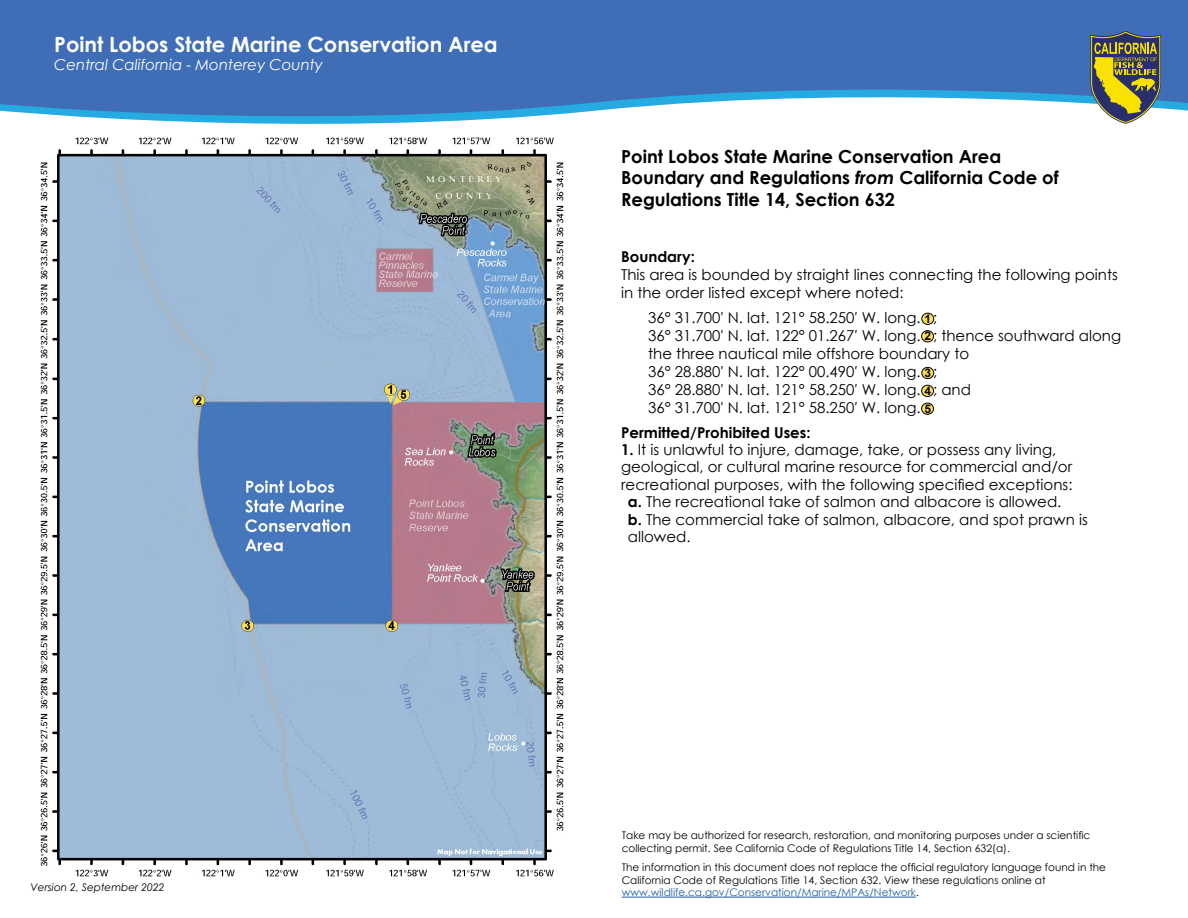
<style>
.page{position:relative;width:1188px;height:918px;background:#fff}
.page>*{position:absolute;margin:0;border:0;box-sizing:border-box;transform-origin:0 0}
.t1{font:700 21px "Century Gothic";color:#fff}
.t2{font:700 18px/21.6px "Century Gothic";color:#000}
.t3{font:15px/17.7px "Century Gothic";color:#000}
.t4{font:700 15px "Century Gothic";color:#000}
.t5{font:italic 15px "Century Gothic";color:#fff}
.t6{font:700 12px/17.9px "Arial";color:#000}
.t7{font:10.5px/12.6px "Century Gothic";color:#000}
.t8{font:italic 10.5px "Century Gothic";color:#000}
.s1{font-style:italic}
.s2{font-weight:700}
.s3{color:#215e9e}
</style>
<div class="page">
<svg style="left:0;top:0;width:1187px;height:124px;background:#5180c0"></svg>
<svg style="left:1187px;top:0;width:1px;height:111px"></svg>
<svg style="left:1090px;top:31px;width:71px;height:93px;background:#86855d"></svg>
<hr style="left:622px;top:897px;width:294px;height:1px;background:#215e9e">
<div style="left:922px;top:313px;width:12px;height:11px;background:#ffe252;border-radius:50%"></div>
<div style="left:922px;top:313px;width:12px;height:12px;border:1px solid #000;border-radius:50%"></div>
<div style="left:922px;top:331px;width:12px;height:11px;background:#ffe252;border-radius:50%"></div>
<div style="left:921px;top:330px;width:13px;height:12px;border:1px solid #000;border-radius:50%"></div>
<div style="left:922px;top:367px;width:12px;height:12px;background:#ffe252;border-radius:50%"></div>
<div style="left:922px;top:367px;width:12px;height:12px;border:1px solid #000;border-radius:50%"></div>
<div style="left:922px;top:385px;width:12px;height:11px;background:#ffe252;border-radius:50%"></div>
<div style="left:921px;top:385px;width:13px;height:12px;border:1px solid #000;border-radius:50%"></div>
<div style="left:922px;top:403px;width:12px;height:11px;background:#ffe252;border-radius:50%"></div>
<div style="left:921px;top:403px;width:13px;height:12px;border:1px solid #000;border-radius:50%"></div>
<img style="left:40px;top:137px;width:524px;height:740px">
<h1 class="t1" style="left:54px;top:29px;width:445px">Point Lobos State Marine Conservation Area</h1>
<p class="t5" style="left:54px;top:54px;width:270px">Central California - Monterey County</p>
<p class="t8" style="left:31px;top:880px;width:136px">Version 2, September 2022</p>
<p class="t2" style="left:621px;top:145px;width:382px">Point Lobos State Marine Conservation Area</p>
<p class="t2" style="left:621px;top:166px;width:439px">Boundary and Regulations <span class="s1">from</span> California Code of<br>Regulations Title 14, Section 632</p>
<p class="t4" style="left:621px;top:245px;width:75px">Boundary:</p>
<p class="t3" style="left:621px;top:265px;width:498px">This area is bounded by straight lines connecting the following points in the order listed except where noted:</p>
<p class="t3" style="left:648px;top:309px;width:291px">36° 31.700′ N. lat. 121° 58.250′ W. long. ;</p>
<p class="t3" style="left:648px;top:327px;width:474px">36° 31.700′ N. lat. 122° 01.267′ W. long. ; thence southward along the three nautical mile offshore boundary to</p>
<p class="t3" style="left:648px;top:362px;width:291px">36° 28.880′ N. lat. 122° 00.490′ W. long. ;</p>
<p class="t3" style="left:648px;top:380px;width:324px">36° 28.880′ N. lat. 121° 58.250′ W. long. ; and</p>
<p class="t3" style="left:648px;top:398px;width:274px">36° 31.700′ N. lat. 121° 58.250′ W. long.</p>
<p class="t4" style="left:621px;top:421px;width:191px">Permitted/Prohibited Uses:</p>
<p class="t3" style="left:621px;top:441px;width:453px;line-height:17.1px"><span class="s2">1.</span> It is unlawful to injure, damage, take, or possess any living, geological, or cultural marine resource for commercial and/or recreational purposes, with the following specified exceptions:</p>
<p class="t3" style="left:628px;top:493px;width:435px"><span class="s2">a.</span> The recreational take of salmon and albacore is allowed.</p>
<p class="t3" style="left:628px;top:510px;width:461px"><span class="s2">b.</span> The commercial take of salmon, albacore, and spot prawn is allowed.</p>
<p class="t6" style="left:924px;top:310px;width:8px;line-height:17.4px">1<br>2</p>
<p class="t6" style="left:924px;top:364px;width:8px;text-align:justify">3<br>4<br>5</p>
<p class="t7" style="left:622px;top:829px;width:470px">Take may be authorized for research, restoration, and monitoring purposes under a scientific collecting permit. See California Code of Regulations Title 14, Section 632(a).</p>
<p class="t7" style="left:622px;top:861px;width:486px">The information in this document does not replace the official regulatory language found in the<br>California Code of Regulations Title 14, Section 632. View these regulations online at <span class="s3">www.wildlife.ca.gov/Conservation/Marine/MPAs/Network</span>.</p>
</div>
